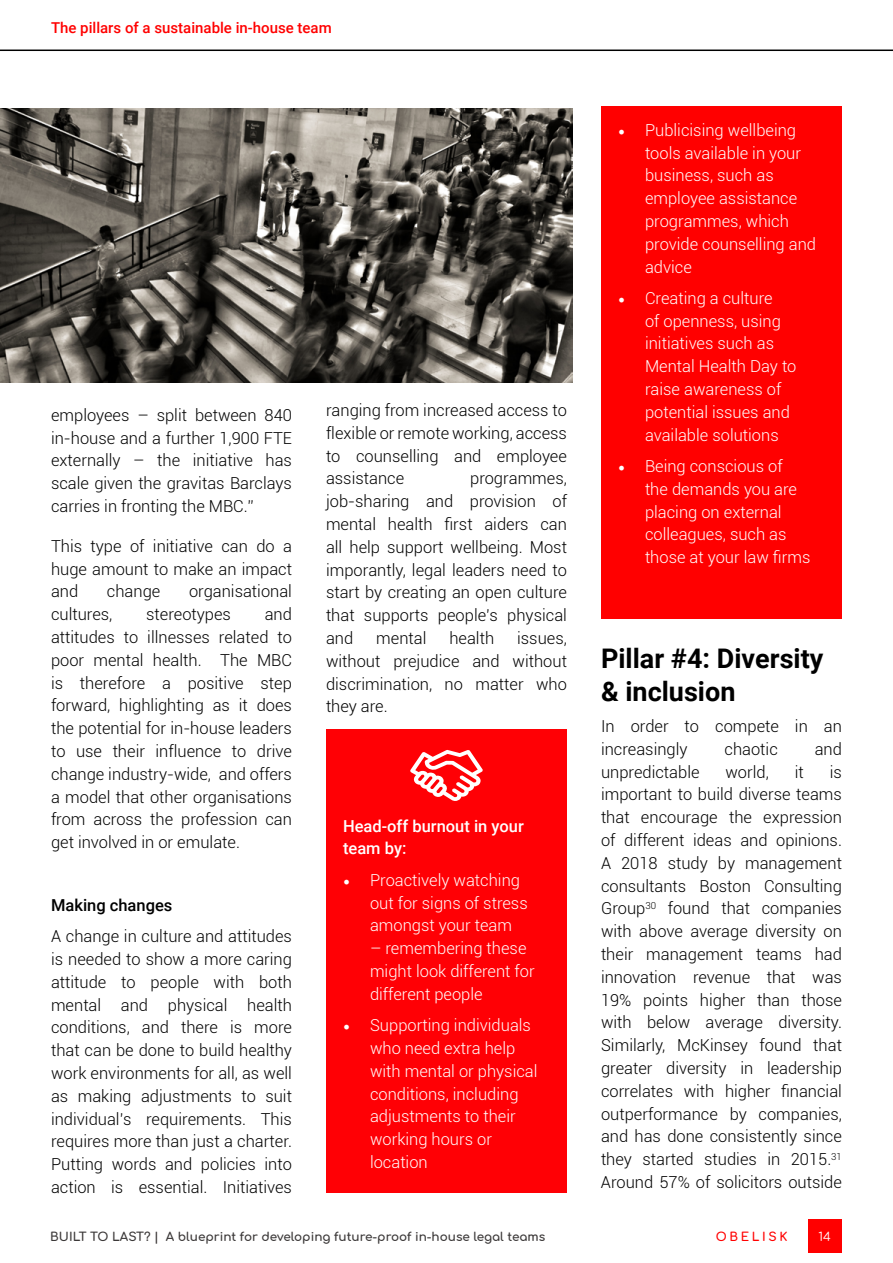
<style>
.page{position:relative;width:893px;height:1263px;background:#fff}
.page>*{position:absolute;margin:0;border:0;box-sizing:border-box;transform-origin:0 0}
.t1{font:700 27px/32.4px "Roboto";color:#000}
.t2{font:300 16.5px/22.8px "Roboto";color:#000;text-align:justify}
.t3{font:300 16.5px/22.8px "Roboto";color:#fff}
.t4{font:500 16.5px/22.8px "Roboto";color:#fff}
.t5{font:500 16.5px "Roboto";color:#000}
.t6{font:500 15px "Roboto";color:#f00}
.t7{font:700 12px "Comfortaa";color:#3b3838}
.t8{font:700 12px "Comfortaa";letter-spacing:.22em;color:#f00}
.t9{font:12px "Comfortaa";color:#fff}
.s1{font-family:"Minion Pro";font-weight:400;font-size:18px}
</style>
<div class="page">
<div style="left:808px;top:1219px;width:33px;height:33px;background:#f00"></div>
<hr style="left:0;top:50px;width:893px;height:1px;background:#000">
<div style="left:326px;top:729px;width:241px;height:464px;background:#ff0005"></div>
<div style="left:601px;top:106px;width:241px;height:513px;background:#f00"></div>
<img style="left:0;top:108px;width:573px;height:274px">
<svg style="left:410px;top:750px;width:73px;height:51px"></svg>
<p class="t6" style="left:51px;top:18px;width:282px">The pillars of a sustainable in-house team</p>
<p class="t2" style="left:51px;top:403px;width:242px">employees – split between 840 in-house and a further 1,900 FTE externally – the initiative has scale given the gravitas Barclays carries in fronting the MBC.”</p>
<p class="t2" style="left:51px;top:534px;width:242px">This type of initiative can do a huge amount to make an impact and</p>
<p class="t2" style="left:107px;top:579px;width:55px">change</p>
<p class="t2" style="left:189px;top:579px;width:104px">organisational</p>
<p class="t2" style="left:51px;top:602px;width:63px">cultures,</p>
<p class="t2" style="left:146px;top:602px;width:86px">stereotypes</p>
<p class="t2" style="left:51px;top:602px;width:242px;text-indent:214px">and attitudes to illnesses related to poor mental health. The MBC is therefore a positive step forward, highlighting as it does the potential for in-house leaders to use their influence to drive change industry-wide, and offers a model that other organisations from across the profession can get involved in or emulate.</p>
<p class="t5" style="left:51px;top:893px;width:123px">Making changes</p>
<p class="t2" style="left:51px;top:924px;width:242px">A change in culture and attitudes is needed to show a more caring attitude to people with both mental and physical health conditions, and there is more that can be done to build healthy work environments for all, as well as making adjustments to suit individual’s requirements. This requires more than just a charter.<br>Putting words and policies into action is essential. Initiatives</p>
<p class="t2" style="left:326px;top:398px;width:242px">ranging from increased access to flexible or remote working, access to counselling and employee assistance</p>
<p class="t2" style="left:326px;top:466px;width:242px;text-indent:144px">programmes, job-sharing and provision of mental health first aiders can all help support wellbeing. Most imporantly, legal leaders need to start by creating an open culture that supports people’s physical and</p>
<p class="t2" style="left:326px;top:626px;width:242px;text-indent:191px">issues, without prejudice and without discrimination, no matter who they are.</p>
<p class="t2" style="left:376px;top:626px;width:52px">mental</p>
<p class="t2" style="left:449px;top:626px;width:46px">health</p>
<p class="t4" style="left:343px;top:814px;width:182px">Head-off burnout in your team by:</p>
<p class="t3" style="left:370px;top:868px;width:159px;text-indent:-27px"><span class="s1">•</span> Proactively watching out for signs of stress amongst your team</p>
<p class="t3" style="left:370px;top:936px;width:166px">– remembering these might look different for different people</p>
<p class="t3" style="left:370px;top:1013px;width:169px;text-indent:-27px"><span class="s1">•</span> Supporting individuals who need extra help with mental or physical conditions, including adjustments to their working hours or location</p>
<p class="t3" style="left:645px;top:118px;width:173px;text-indent:-27px"><span class="s1">•</span> Publicising wellbeing tools available in your business, such as employee assistance programmes, which provide counselling and advice</p>
<p class="t3" style="left:645px;top:286px;width:153px;text-indent:-27px"><span class="s1">•</span> Creating a culture<br>of openness, using initiatives such as<br>Mental Health Day to raise awareness of potential issues and available solutions</p>
<p class="t3" style="left:645px;top:454px;width:167px;text-indent:-27px"><span class="s1">•</span> Being conscious of<br>the demands you are placing on external colleagues, such as those at your law firms</p>
<h1 class="t1" style="left:601px;top:641px;width:224px">Pillar #4: Diversity &amp; inclusion</h1>
<p class="t2" style="left:601px;top:714px;width:242px">In order to compete in an increasingly</p>
<p class="t2" style="left:724px;top:737px;width:55px">chaotic</p>
<p class="t2" style="left:815px;top:737px;width:29px">and</p>
<p class="t2" style="left:601px;top:760px;width:242px;text-indent:229px">is important to build diverse teams that encourage the expression of different ideas and opinions.<br>A 2018 study by management consultants Boston Consulting Group<sup>30</sup> found that companies with above average diversity on their management teams had innovation revenue that was 19% points higher than those with below average diversity.<br>Similarly, McKinsey found that greater diversity in leadership correlates with higher financial outperformance by companies, and has done consistently since they started studies in 2015.<sup>31<br></sup>Around 57% of solicitors outside</p>
<p class="t2" style="left:601px;top:760px;width:100px">unpredictable</p>
<p class="t2" style="left:725px;top:760px;width:45px">world,</p>
<p class="t2" style="left:795px;top:760px;width:11px">it</p>
<p class="t7" style="left:50px;top:1226px;width:496px">BUILT TO LAST? | A blueprint for developing future-proof in-house legal teams</p>
<p class="t8" style="left:716px;top:1226px;width:73px">OBELISK</p>
<p class="t9" style="left:819px;top:1226px;width:14px">14</p>
</div>
